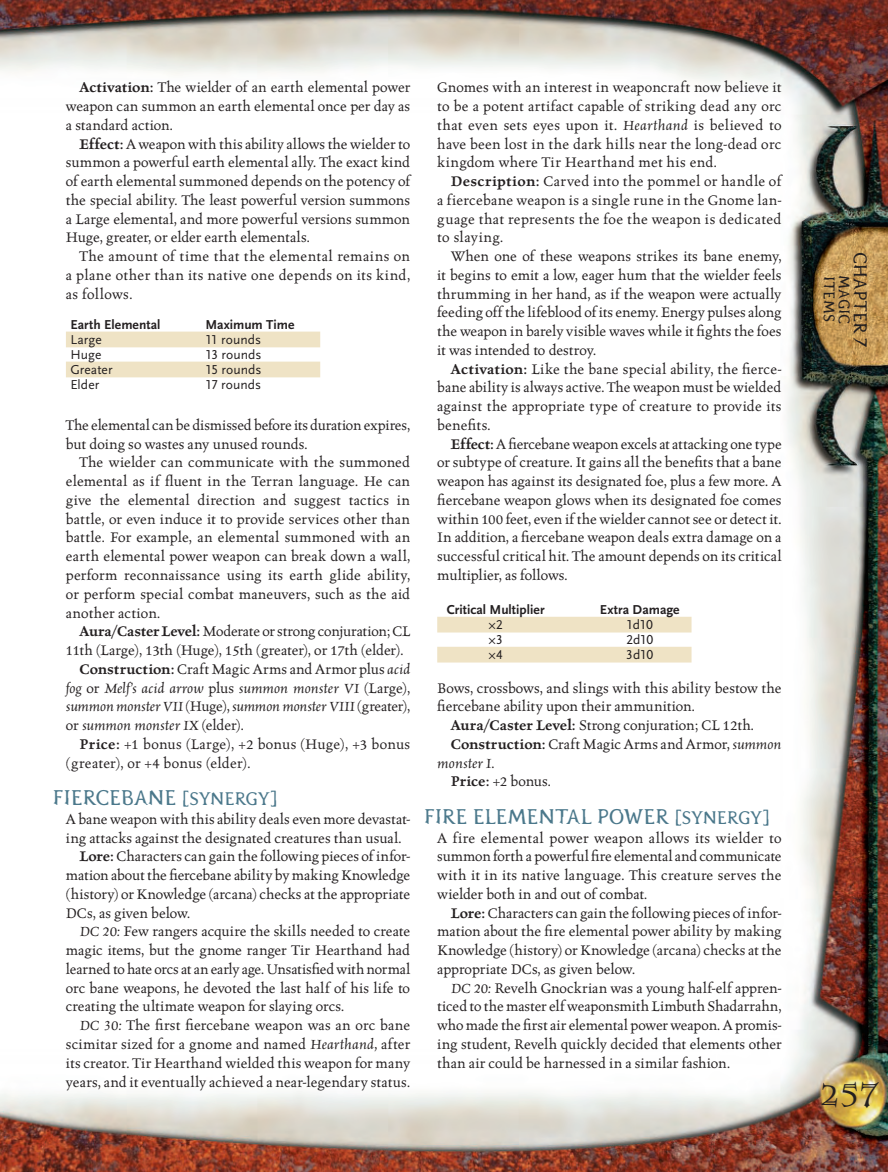
<style>
.page{position:relative;width:888px;height:1172px;background:#fff}
.page>*{position:absolute;margin:0;border:0;box-sizing:border-box;transform-origin:0 0}
.t1{font:33.75px "Alchemy Gold A24";color:#231f20}
.t2{font:20.55px "Pterra dactyl";letter-spacing:-.005em;color:#4b788b}
.t3{font:18px "Pterra dactyl";letter-spacing:.015em;color:#231f20}
.t4{font:500 15.75px/18.8px "Celestia Antiqua";color:#231f20;text-align:justify}
.t5{font:italic 500 15.75px "Celestia Antiqua";color:#231f20}
.t6{font:500 15.75px "Celestia Antiqua";letter-spacing:-.02em;color:#231f20}
.t7{font:15px "Pterra dactyl";letter-spacing:.01em;color:#231f20}
.t8{font:13.5px "Scala Sans LF";color:#231f20}
.t9{font:700 13.5px "Scala Sans LF";color:#231f20}
.s1{font-weight:600}
.s2{font-style:italic}
.s3{font-style:normal}
.s4{font-size:17.7px}
</style>
<div class="page">
<img style="left:0;top:0;width:888px;height:1171px">
<div style="left:66px;top:331px;width:254px;height:16px;background:#efe3c5"></div>
<div style="left:66px;top:361px;width:254px;height:16px;background:#efe3c5"></div>
<div style="left:437px;top:616px;width:254px;height:16px;background:#efe3c5"></div>
<div style="left:437px;top:646px;width:254px;height:16px;background:#efe3c5"></div>
<p class="t4" style="left:66px;top:79px;width:346px;text-indent:13px"><span class="s1">Activation:</span> The wielder of an earth elemental power weapon can summon an earth elemental once per day as a standard action.</p>
<p class="t4" style="left:66px;top:135px;width:346px;text-indent:13px"><span class="s1">Effect:</span> A weapon with this ability allows the wielder to summon a powerful earth elemental ally. The exact kind of earth elemental summoned depends on the potency of the special ability. The least powerful version summons a Large elemental, and more powerful versions summon Huge, greater, or elder earth elementals.</p>
<p class="t4" style="left:66px;top:247px;width:346px;text-indent:13px">The amount of time that the elemental remains on a plane other than its native one depends on its kind, as follows.</p>
<p class="t9" style="left:70px;top:318px;width:91px">Earth Elemental</p>
<p class="t9" style="left:205px;top:318px;width:91px">Maximum Time</p>
<p class="t8" style="left:70px;top:333px;width:33px">Large</p>
<p class="t8" style="left:205px;top:333px;width:57px">11 rounds</p>
<p class="t8" style="left:70px;top:348px;width:32px">Huge</p>
<p class="t8" style="left:205px;top:348px;width:58px">13 rounds</p>
<p class="t8" style="left:70px;top:363px;width:44px">Greater</p>
<p class="t8" style="left:205px;top:363px;width:58px">15 rounds</p>
<p class="t8" style="left:70px;top:378px;width:30px">Elder</p>
<p class="t8" style="left:205px;top:378px;width:57px">17 rounds</p>
<p class="t4" style="left:66px;top:416px;width:346px">The elemental can be dismissed before its duration expires, but doing so wastes any unused rounds.</p>
<p class="t4" style="left:66px;top:454px;width:346px;text-indent:13px">The wielder can communicate with the summoned elemental as if fluent in the Terran language. He can give the elemental direction and suggest tactics in battle, or even induce it to provide services other than battle. For example, an elemental summoned with an earth elemental power weapon can break down a wall, perform reconnaissance using its earth glide ability, or perform special combat maneuvers, such as the aid another action.</p>
<p class="t6" style="left:79px;top:624px;width:333px"><span class="s1">Aura/Caster Level:</span> Moderate or strong conjuration; CL</p>
<p class="t4" style="left:66px;top:641px;width:339px">11th (Large), 13th (Huge), 15th (greater), or 17th (elder).</p>
<p class="t4" style="left:79px;top:660px;width:332px"><span class="s1">Construction:</span> Craft Magic Arms and Armor plus <span class="s2">acid</span></p>
<p class="t5" style="left:66px;top:681px;width:346px">fog <span class="s3">or</span> Melf’s acid arrow <span class="s3">plus</span> summon monster VI <span class="s3">(Large),</span></p>
<p class="t5" style="left:66px;top:700px;width:346px">summon monster VII <span class="s3">(Huge),</span> summon monster VIII <span class="s3">(greater),</span></p>
<p class="t5" style="left:66px;top:718px;width:179px"><span class="s3">or</span> summon monster IX <span class="s3">(elder).</span></p>
<p class="t4" style="left:79px;top:735px;width:332px"><span class="s1">Price:</span> +1 bonus (Large), +2 bonus (Huge), +3 bonus</p>
<p class="t4" style="left:66px;top:754px;width:186px">(greater), or +4 bonus (elder).</p>
<h2 class="t2" style="left:52px;top:790px;width:227px">FIERCEBANE <span class="s4">[SYNERGY]</span></h2>
<p class="t4" style="left:66px;top:810px;width:346px">A bane weapon with this ability deals even more devastat-</p>
<p class="t4" style="left:66px;top:829px;width:337px">ing attacks against the designated creatures than usual.</p>
<p class="t4" style="left:79px;top:847px;width:332px"><span class="s1">Lore:</span> Characters can gain the following pieces of infor-</p>
<p class="t4" style="left:66px;top:866px;width:346px">mation about the fiercebane ability by making Knowledge</p>
<p class="t4" style="left:66px;top:885px;width:346px">(history) or Knowledge (arcana) checks at the appropriate</p>
<p class="t4" style="left:66px;top:904px;width:126px">DCs, as given below.</p>
<p class="t4" style="left:79px;top:922px;width:332px"><span class="s2">DC 20:</span> Few rangers acquire the skills needed to create</p>
<p class="t4" style="left:66px;top:941px;width:346px">magic items, but the gnome ranger Tir Hearthand had</p>
<p class="t4" style="left:66px;top:960px;width:346px">learned to hate orcs at an early age. Unsatisfied with normal</p>
<p class="t4" style="left:66px;top:979px;width:346px">orc bane weapons, he devoted the last half of his life to</p>
<p class="t4" style="left:66px;top:997px;width:280px">creating the ultimate weapon for slaying orcs.</p>
<p class="t4" style="left:79px;top:1016px;width:332px"><span class="s2">DC 30:</span> The first fiercebane weapon was an orc bane</p>
<p class="t4" style="left:66px;top:1035px;width:346px">scimitar sized for a gnome and named <span class="s2">Hearthand,</span> after</p>
<p class="t4" style="left:66px;top:1054px;width:346px">its creator. Tir Hearthand wielded this weapon for many</p>
<p class="t4" style="left:66px;top:1072px;width:346px">years, and it eventually achieved a near-legendary status.</p>
<p class="t4" style="left:437px;top:79px;width:346px">Gnomes with an interest in weaponcraft now believe it to be a potent artifact capable of striking dead any orc that even sets eyes upon it. <span class="s2">Hearthand</span> is believed to have been lost in the dark hills near the long-dead orc kingdom where Tir Hearthand met his end.</p>
<p class="t4" style="left:437px;top:172px;width:346px;text-indent:13px"><span class="s1">Description:</span> Carved into the pommel or handle of a fiercebane weapon is a single rune in the Gnome lan&shy;guage that represents the foe the weapon is dedicated to slaying.</p>
<p class="t4" style="left:437px;top:247px;width:346px;text-indent:13px">When one of these weapons strikes its bane enemy, it begins to emit a low, eager hum that the wielder feels thrumming in her hand, as if the weapon were actually feeding off the lifeblood of its enemy. Energy pulses along the weapon in barely visible waves while it fights the foes it was intended to destroy.</p>
<p class="t4" style="left:437px;top:360px;width:346px;text-indent:13px"><span class="s1">Activation:</span> Like the bane special ability, the fierce&shy;bane ability is always active. The weapon must be wielded against the appropriate type of creature to provide its benefits.</p>
<p class="t4" style="left:437px;top:435px;width:346px;text-indent:14px"><span class="s1">Effect:</span> A fiercebane weapon excels at attacking one type or subtype of creature. It gains all the benefits that a bane weapon has against its designated foe, plus a few more. A fiercebane weapon glows when its designated foe comes within 100 feet, even if the wielder cannot see or detect it.<br>In addition, a fiercebane weapon deals extra damage on a successful critical hit. The amount depends on its critical multiplier, as follows.</p>
<p class="t9" style="left:447px;top:603px;width:99px">Critical Multiplier</p>
<p class="t9" style="left:600px;top:603px;width:81px">Extra Damage</p>
<p class="t8" style="left:488px;top:618px;width:16px">×2</p>
<p class="t8" style="left:626px;top:618px;width:28px">1d10</p>
<p class="t8" style="left:488px;top:633px;width:16px">×3</p>
<p class="t8" style="left:626px;top:633px;width:28px">2d10</p>
<p class="t8" style="left:488px;top:648px;width:16px">×4</p>
<p class="t8" style="left:626px;top:648px;width:28px">3d10</p>
<p class="t4" style="left:437px;top:679px;width:346px">Bows, crossbows, and slings with this ability bestow the</p>
<p class="t4" style="left:437px;top:697px;width:259px">fiercebane ability upon their ammunition.</p>
<p class="t4" style="left:451px;top:716px;width:305px"><span class="s1">Aura/Caster Level:</span> Strong conjuration; CL 12th.</p>
<p class="t4" style="left:451px;top:735px;width:332px"><span class="s1">Construction:</span> Craft Magic Arms and Armor, <span class="s2">summon</span></p>
<p class="t5" style="left:437px;top:756px;width:59px">monster I.</p>
<p class="t4" style="left:451px;top:772px;width:102px"><span class="s1">Price:</span> +2 bonus.</p>
<h2 class="t2" style="left:424px;top:809px;width:348px">FIRE ELEMENTAL POWER <span class="s4">[SYNERGY]</span></h2>
<p class="t4" style="left:437px;top:829px;width:346px">A fire elemental power weapon allows its wielder to summon forth a powerful fire elemental and communicate with it in its native language. This creature serves the wielder both in and out of combat.</p>
<p class="t4" style="left:437px;top:904px;width:346px;text-indent:14px"><span class="s1">Lore:</span> Characters can gain the following pieces of infor&shy;mation about the fire elemental power ability by making Knowledge (history) or Knowledge (arcana) checks at the appropriate DCs, as given below.</p>
<p class="t4" style="left:437px;top:979px;width:346px;text-indent:13px"><span class="s2">DC 20:</span> Revelh Gnockrian was a young half-elf appren&shy;ticed to the master elf weaponsmith Limbuth Shadarrahn, who made the first air elemental power weapon. A promis&shy;ing student, Revelh quickly decided that elements other than air could be harnessed in a similar fashion.</p>
<p class="t3" style="left:867px;top:252px;width:96px;rotate:90deg">CHAPTER 7</p>
<p class="t7" style="left:835px;top:276px;width:48px;rotate:90deg">ITEMS</p>
<p class="t7" style="left:850px;top:274px;width:51px;rotate:90deg">MAGIC</p>
<h1 class="t1" style="left:819px;top:1073px;width:61px">257</h1>
</div>
